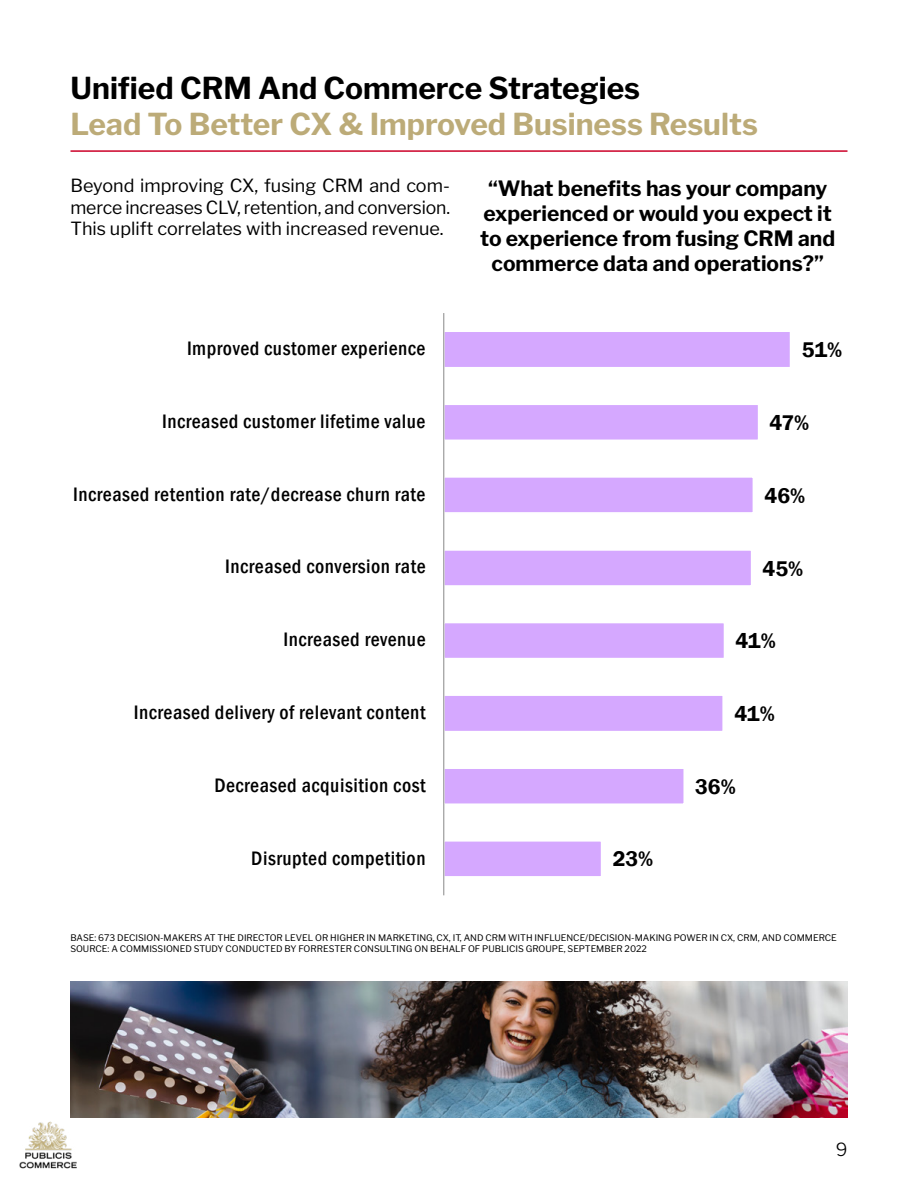
<style>
.page{position:relative;width:918px;height:1188px;background:#fff}
.page>*{position:absolute;margin:0;border:0;box-sizing:border-box;transform-origin:0 0}
.t1{font:700 30px "Libre Franklin";color:#bcab78}
.t2{font:700 30px "Libre Franklin";color:#000}
.t3{font:600 21.9px "Franklin Gothic";letter-spacing:-.005em;color:#000}
.t4{font:700 21px/25.2px "Libre Franklin";color:#000;text-align:center}
.t5{font:500 condensed 20.1px "Franklin Gothic";letter-spacing:.025em;color:#000}
.t6{font:18px/21.6px "Libre Franklin";color:#000;text-align:justify}
.t7{font:300 18px "Libre Franklin";color:#000}
.t8{font:9px/10.8px "Libre Franklin";color:#000}
</style>
<div class="page">
<img style="left:19px;top:1121px;width:58px;height:48px">
<hr style="left:70px;top:150px;width:778px;height:2px;background:#cc0028">
<svg style="left:444px;top:329px;width:346px;height:550px"></svg>
<hr style="left:443px;top:313px;width:1px;height:582px;background:#898989">
<img style="left:70px;top:982px;width:778px;height:136px">
<h1 class="t2" style="left:70px;top:65px;width:571px">Unified CRM And Commerce Strategies</h1>
<h1 class="t1" style="left:70px;top:101px;width:689px">Lead To Better CX &amp; Improved Business Results</h1>
<h3 class="t6" style="left:70px;top:173px;width:381px">Beyond improving CX, fusing CRM and com&shy;merce increases CLV, retention, and conversion.<br>This uplift correlates with increased revenue.</h3>
<h3 class="t4" style="left:480px;top:174px;width:356px">“What benefits has your company experienced or would you expect it to experience from fusing CRM and commerce data and operations?”</h3>
<h3 class="t5" style="left:187px;top:335px;width:240px">Improved customer experience</h3>
<h2 class="t3" style="left:802px;top:336px;width:42px">51%</h2>
<h3 class="t5" style="left:162px;top:408px;width:265px">Increased customer lifetime value</h3>
<h2 class="t3" style="left:770px;top:409px;width:41px">47%</h2>
<h3 class="t5" style="left:73px;top:481px;width:354px">Increased retention rate/decrease churn rate</h3>
<h2 class="t3" style="left:765px;top:482px;width:42px">46%</h2>
<h3 class="t5" style="left:225px;top:554px;width:202px">Increased conversion rate</h3>
<h2 class="t3" style="left:763px;top:555px;width:42px">45%</h2>
<h3 class="t5" style="left:283px;top:627px;width:144px">Increased revenue</h3>
<h2 class="t3" style="left:735px;top:627px;width:42px">41%</h2>
<h3 class="t5" style="left:134px;top:699px;width:293px">Increased delivery of relevant content</h3>
<h2 class="t3" style="left:734px;top:700px;width:42px">41%</h2>
<h3 class="t5" style="left:214px;top:772px;width:213px">Decreased acquisition cost</h3>
<h2 class="t3" style="left:695px;top:773px;width:42px">36%</h2>
<h3 class="t5" style="left:251px;top:845px;width:176px">Disrupted competition</h3>
<h2 class="t3" style="left:613px;top:846px;width:42px">23%</h2>
<p class="t8" style="left:70px;top:932px;width:768px">BASE: 673 DECISION-MAKERS AT THE DIRECTOR LEVEL OR HIGHER IN MARKETING, CX, IT, AND CRM WITH INFLUENCE/DECISION-MAKING POWER IN CX, CRM, AND COMMERCE<br>SOURCE: A COMMISSIONED STUDY CONDUCTED BY FORRESTER CONSULTING ON BEHALF OF PUBLICIS GROUPE, SEPTEMBER 2022</p>
<h3 class="t7" style="left:836px;top:1135px;width:13px">9</h3>
</div>
